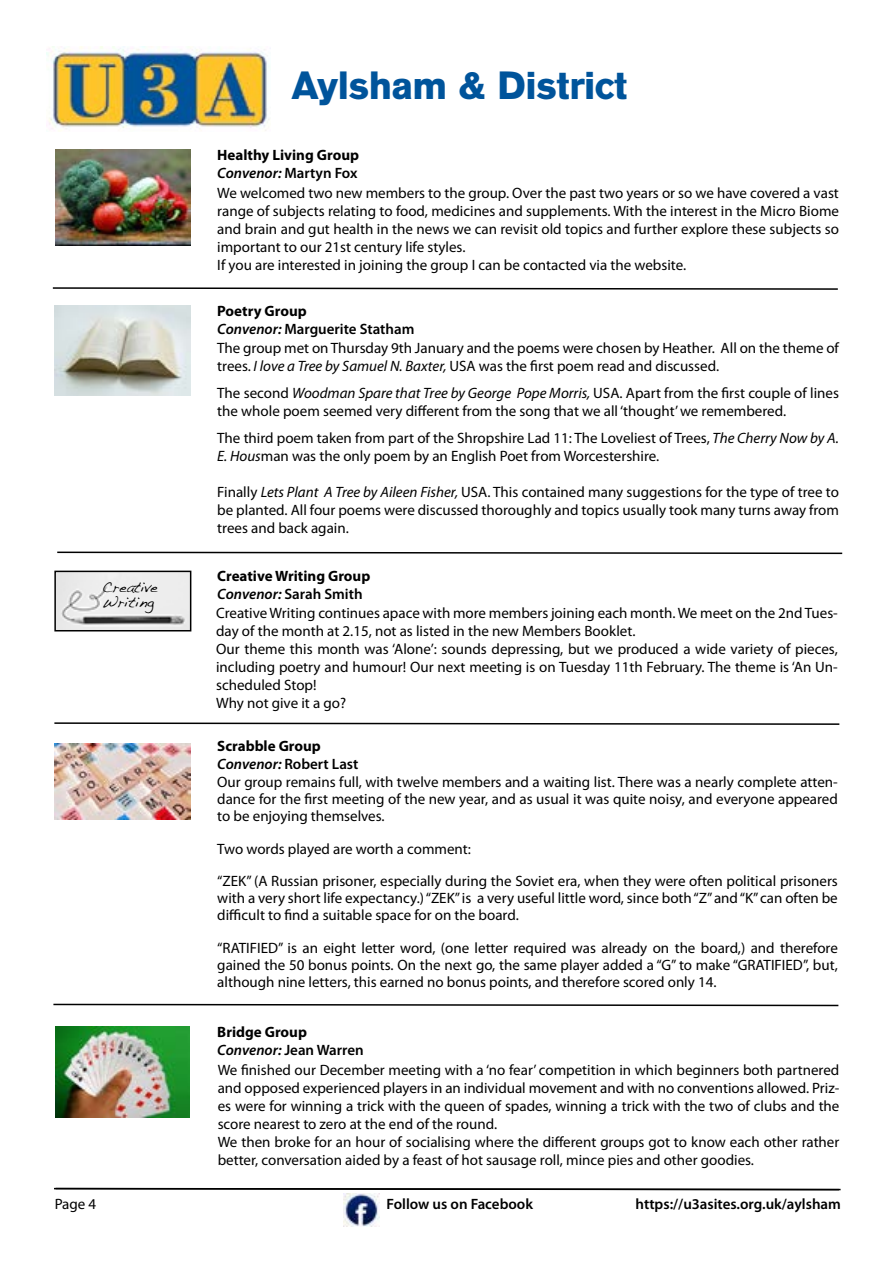
<style>
.page{position:relative;width:893px;height:1263px;background:#fff}
.page>*{position:absolute;margin:0;border:0;box-sizing:border-box;transform-origin:0 0}
.t1{font:700 39px "AG Old Face";color:#00549b}
.t2{font:15px/18px "Myriad Pro";color:#000}
.t3{font:600 15px "Myriad Pro";color:#000}
.t4{font:700 15px/18px "Myriad Pro";color:#000}
.t5{font:15px/15px "Handwriting Dakota";color:#000}
.s1{font-weight:600;font-style:italic}
.s2{font-weight:600}
.s3{font-weight:700}
.s4{font-style:italic}
</style>
<div class="page">
<img style="left:46px;top:47px;width:223px;height:84px">
<svg style="left:54px;top:1187px;width:787px;height:4px"></svg>
<img style="left:57px;top:574px;width:131px;height:54px">
<div style="left:54px;top:571px;width:137px;height:60px;border:2px solid #000"></div>
<img style="left:344px;top:1193px;width:36px;height:34px">
<svg style="left:52px;top:287px;width:786px;height:3px"></svg>
<img style="left:56px;top:149px;width:134px;height:96px">
<svg style="left:57px;top:551px;width:786px;height:4px"></svg>
<img style="left:54px;top:305px;width:136px;height:90px">
<svg style="left:54px;top:722px;width:786px;height:3px"></svg>
<img style="left:54px;top:743px;width:136px;height:76px">
<svg style="left:53px;top:1003px;width:786px;height:4px"></svg>
<img style="left:56px;top:1026px;width:133px;height:91px">
<p class="t5" style="left:102px;top:579px;width:57px">Creative<br>Writing</p>
<p class="t1" style="left:292px;top:62px;width:337px">Aylsham &amp; District</p>
<p class="t4" style="left:217px;top:146px;width:143px">Healthy Living Group<br><span class="s1">Convenor:</span> <span class="s2">Martyn Fox</span></p>
<p class="t2" style="left:217px;top:184px;width:623px">We welcomed two new members to the group. Over the past two years or so we have covered a vast range of subjects relating to food, medicines and supplements. With the interest in the Micro Biome and brain and gut health in the news we can revisit old topics and further explore these subjects so important to our 21st century life styles.<br>If you are interested in joining the group I can be contacted via the website.</p>
<p class="t2" style="left:217px;top:302px;width:623px"><span class="s3">Poetry Group<br></span><span class="s1">Convenor:</span> <span class="s2">Marguerite Statham<br></span>The group met on Thursday 9th January and the poems were chosen by Heather. All on the theme of trees. <span class="s4">I love a Tree by Samuel N. Baxter,</span> USA was the first poem read and discussed.</p>
<p class="t2" style="left:217px;top:384px;width:623px">The second <span class="s4">Woodman Spare that Tree by George Pope Morris,</span> USA. Apart from the first couple of lines the whole poem seemed very different from the song that we all ‘thought’ we remembered.</p>
<p class="t2" style="left:217px;top:429px;width:623px">The third poem taken from part of the Shropshire Lad 11: The Loveliest of Trees, <span class="s4">The Cherry Now by A.<br>E. Hous</span>man was the only poem by an English Poet from Worcestershire.</p>
<p class="t2" style="left:217px;top:483px;width:623px;text-align:justify">Finally <span class="s4">Lets Plant A Tree by Aileen Fisher,</span> USA. This contained many suggestions for the type of tree to be planted. All four poems were discussed thoroughly and topics usually took many turns away from trees and back again.</p>
<p class="t2" style="left:216px;top:567px;width:623px"><span class="s3">Creative Writing Group<br></span><span class="s1">Convenor:</span> <span class="s2">Sarah Smith<br></span>Creative Writing continues apace with more members joining each month. We meet on the 2nd Tues&shy;day of the month at 2.15, not as listed in the new Members Booklet.<br>Our theme this month was ‘Alone’: sounds depressing, but we produced a wide variety of pieces, including poetry and humour! Our next meeting is on Tuesday 11th February. The theme is ‘An Un&shy;scheduled Stop!<br>Why not give it a go?</p>
<p class="t2" style="left:217px;top:737px;width:622px"><span class="s3">Scrabble Group<br></span><span class="s1">Convenor:</span> <span class="s2">Robert Last<br></span>Our group remains full, with twelve members and a waiting list. There was a nearly complete atten&shy;dance for the first meeting of the new year, and as usual it was quite noisy, and everyone appeared to be enjoying themselves.</p>
<p class="t2" style="left:217px;top:833px;width:622px;line-height:32.2px">Two words played are worth a comment:<br>“ZEK” (A Russian prisoner, especially during the Soviet era, when they were often political prisoners</p>
<p class="t2" style="left:217px;top:890px;width:622px;line-height:17.2px">with a very short life expectancy.) “ZEK” is a very useful little word, since both “Z” and “K” can often be difficult to find a suitable space for on the board.</p>
<p class="t2" style="left:217px;top:939px;width:622px;line-height:17.2px;text-align:justify">“RATIFIED” is an eight letter word, (one letter required was already on the board,) and therefore gained the 50 bonus points. On the next go, the same player added a “G” to make “GRATIFIED”, but, although nine letters, this earned no bonus points, and therefore scored only 14.</p>
<p class="t2" style="left:217px;top:1023px;width:624px"><span class="s3">Bridge Group<br></span><span class="s1">Convenor:</span> <span class="s2">Jean Warren<br></span>We finished our December meeting with a ‘no fear’ competition in which beginners both partnered and opposed experienced players in an individual movement and with no conventions allowed. Priz&shy;es were for winning a trick with the queen of spades, winning a trick with the two of clubs and the score nearest to zero at the end of the round.<br>We then broke for an hour of socialising where the different groups got to know each other rather better, conversation aided by a feast of hot sausage roll, mince pies and other goodies.</p>
<p class="t3" style="left:387px;top:1195px;width:148px">Follow us on Facebook</p>
<p class="t2" style="left:55px;top:1195px;width:43px">Page 4</p>
<p class="t3" style="left:636px;top:1196px;width:207px">https://u3asites.org.uk/aylsham</p>
</div>
